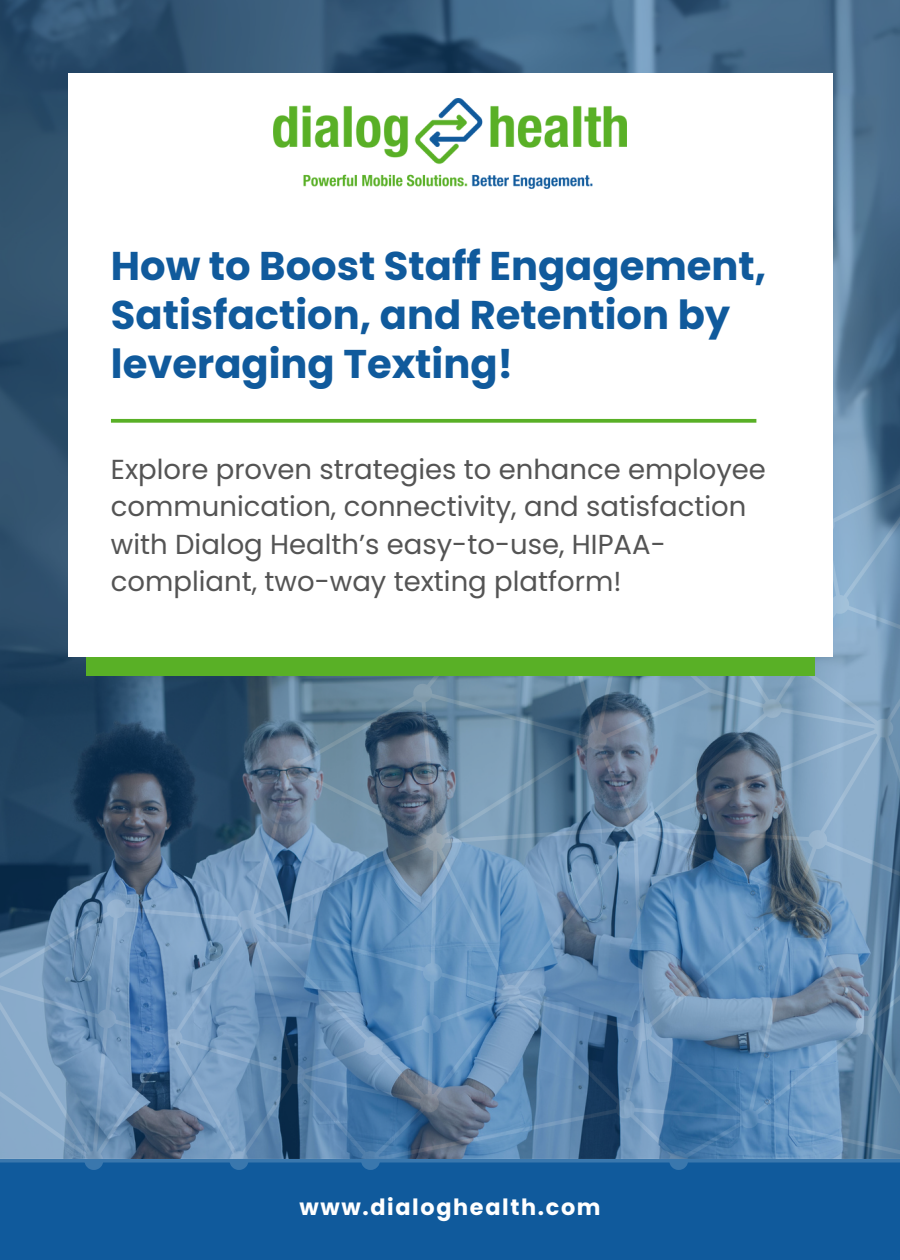
<style>
.page{position:relative;width:900px;height:1260px;background:#105a9c}
.page>*{position:absolute;margin:0;border:0;box-sizing:border-box;transform-origin:0 0}
.t1{font:700 40px/48.8px "Poppins";color:#105a9c}
.t2{font:27.5px/37.5px "Poppins";color:#545454}
.t3{font:700 22.5px "Poppins";letter-spacing:.075em;color:#fff}
</style>
<div class="page">
<svg style="left:0;top:1159px;width:126px;height:11px"></svg>
<img style="left:0;top:0;width:900px;height:1159px">
<div style="left:86px;top:656px;width:728px;height:19px;background:#59b026"></div>
<div style="left:68px;top:73px;width:764px;height:583px;background:#fff"></div>
<svg style="left:111px;top:419px;width:645px;height:4px;background:#65b636"></svg>
<img style="left:274px;top:98px;width:352px;height:90px">
<p class="t1" style="left:111px;top:242px;width:657px">How to Boost Staff Engagement,<br>Satisfaction, and Retention by leveraging Texting!</p>
<p class="t2" style="left:111px;top:451px;width:657px">Explore proven strategies to enhance employee communication, connectivity, and satisfaction with Dialog Health’s easy-to-use, HIPAA&shy;compliant, two-way texting platform!</p>
<p class="t3" style="left:299px;top:1192px;width:303px">www.dialoghealth.com</p>
</div>
